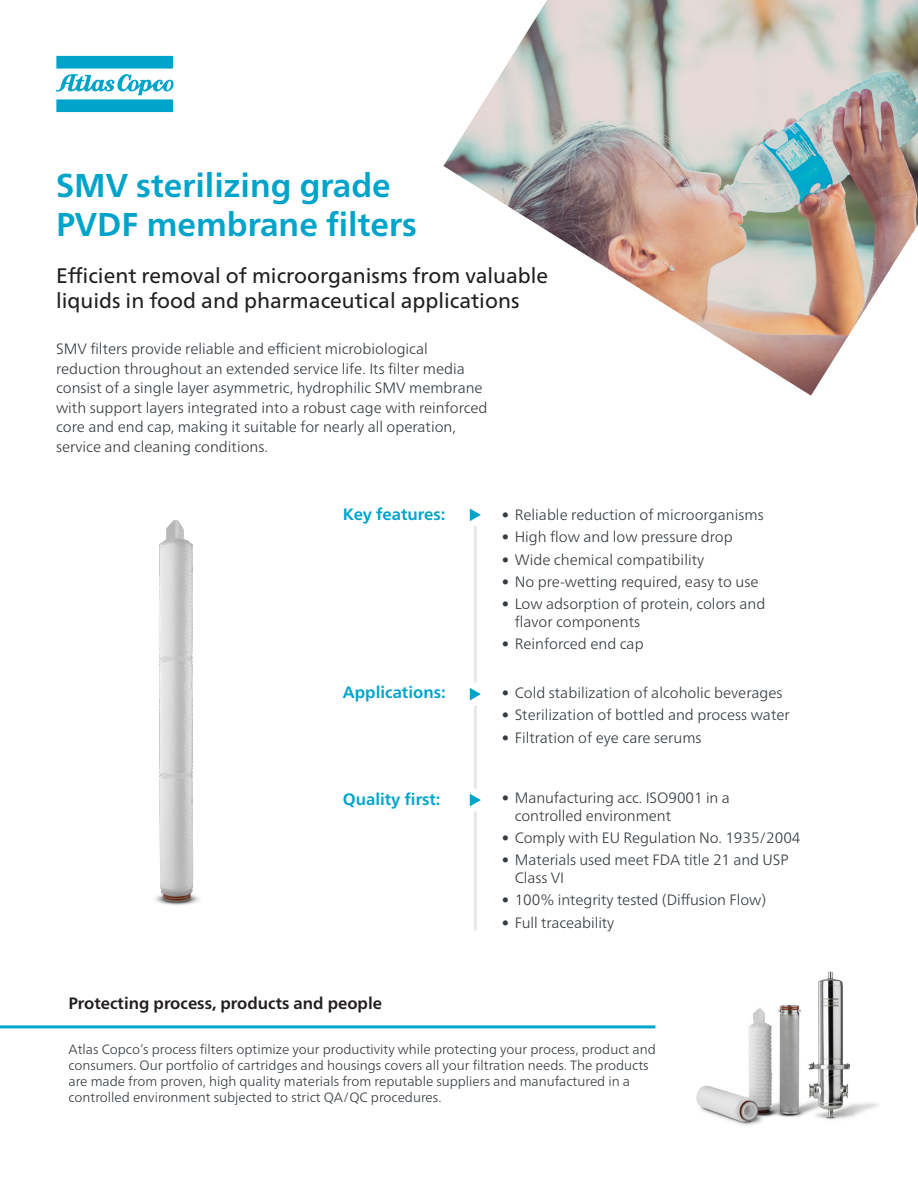
<style>
.page{position:relative;width:918px;height:1188px;background:#fff}
.page>*{position:absolute;margin:0;border:0;box-sizing:border-box;transform-origin:0 0}
.Headline{font:700 33px/39.6px "Neue Frutiger World";color:#00a4ca}
.Subheading_2{font:21px/25.2px "Neue Frutiger World";color:#231f20}
.Subheading{font:700 16.5px "Neue Frutiger World";color:#00a4ca}
.Subheading_3{font:700 16.5px "Neue Frutiger World";color:#231f20}
.Body_Text{font:300 15px/19.5px "Neue Frutiger World";color:#353b40}
.Footer_Body{font:300 13.5px/16.2px "Neue Frutiger World";color:#353b40}
</style>
<div class="page">
<svg style="left:56px;top:56px;width:118px;height:56px"></svg>
<img style="left:443px;top:0;width:475px;height:396px">
<img style="left:155px;top:520px;width:45px;height:385px">
<hr style="left:474px;top:525px;width:3px;height:406px;background:#e6e7e9">
<div style="left:464px;top:683px;width:23px;height:23px;background:#fff;border-radius:50%"></div>
<svg style="left:470px;top:688px;width:11px;height:13px"></svg>
<div style="left:464px;top:503px;width:23px;height:23px;background:#fff;border-radius:50%"></div>
<svg style="left:470px;top:508px;width:11px;height:13px"></svg>
<div style="left:464px;top:789px;width:23px;height:23px;background:#fff;border-radius:50%"></div>
<svg style="left:470px;top:794px;width:11px;height:12px"></svg>
<hr style="left:0;top:1025px;width:655px;height:3px;background:#00a4ca">
<img style="left:696px;top:971px;width:182px;height:155px">
<p class="Headline" style="left:56px;top:165px;width:362px">SMV sterilizing grade<br>PVDF membrane filters</p>
<p class="Subheading_2" style="left:56px;top:263px;width:494px">Efficient removal of microorganisms from valuable liquids in food and pharmaceutical applications</p>
<p class="Body_Text" style="left:56px;top:339px;width:433px">SMV filters provide reliable and efficient microbiological reduction throughout an extended service life. Its filter media consist of a single layer asymmetric, hydrophilic SMV membrane with support layers integrated into a robust cage with reinforced core and end cap, making it suitable for nearly all operation, service and cleaning conditions.</p>
<p class="Subheading" style="left:343px;top:499px;width:104px">Key features:</p>
<p class="Body_Text" style="left:502px;top:505px;width:263px">• Reliable reduction of microorganisms</p>
<p class="Body_Text" style="left:502px;top:527px;width:232px">• High flow and low pressure drop</p>
<p class="Body_Text" style="left:502px;top:550px;width:204px">• Wide chemical compatibility</p>
<p class="Body_Text" style="left:502px;top:572px;width:258px">• No pre-wetting required, easy to use</p>
<p class="Body_Text" style="left:515px;top:595px;width:252px;line-height:18px;text-indent:-13px">• Low adsorption of protein, colors and flavor components</p>
<p class="Body_Text" style="left:502px;top:634px;width:143px">• Reinforced end cap</p>
<p class="Subheading" style="left:343px;top:678px;width:104px">Applications:</p>
<p class="Body_Text" style="left:502px;top:683px;width:282px">• Cold stabilization of alcoholic beverages</p>
<p class="Body_Text" style="left:502px;top:705px;width:289px">• Sterilization of bottled and process water</p>
<p class="Body_Text" style="left:502px;top:728px;width:201px">• Filtration of eye care serums</p>
<p class="Subheading" style="left:343px;top:784px;width:99px">Quality first:</p>
<p class="Body_Text" style="left:515px;top:788px;width:217px;line-height:18px;text-indent:-13px">• Manufacturing acc. ISO9001 in a controlled environment</p>
<p class="Body_Text" style="left:502px;top:828px;width:300px">• Comply with EU Regulation No. 1935/2004</p>
<p class="Body_Text" style="left:515px;top:851px;width:275px;line-height:18px;text-indent:-13px">• Materials used meet FDA title 21 and USP<br>Class VI</p>
<p class="Body_Text" style="left:502px;top:890px;width:266px">• 100% integrity tested (Diffusion Flow)</p>
<p class="Body_Text" style="left:502px;top:913px;width:114px">• Full traceability</p>
<p class="Subheading_3" style="left:68px;top:989px;width:315px">Protecting process, products and people</p>
<p class="Footer_Body" style="left:68px;top:1041px;width:589px">Atlas Copco’s process filters optimize your productivity while protecting your process, product and consumers. Our portfolio of cartridges and housings covers all your filtration needs. The products are made from proven, high quality materials from reputable suppliers and manufactured in a controlled environment subjected to strict QA/QC procedures.</p>
</div>
